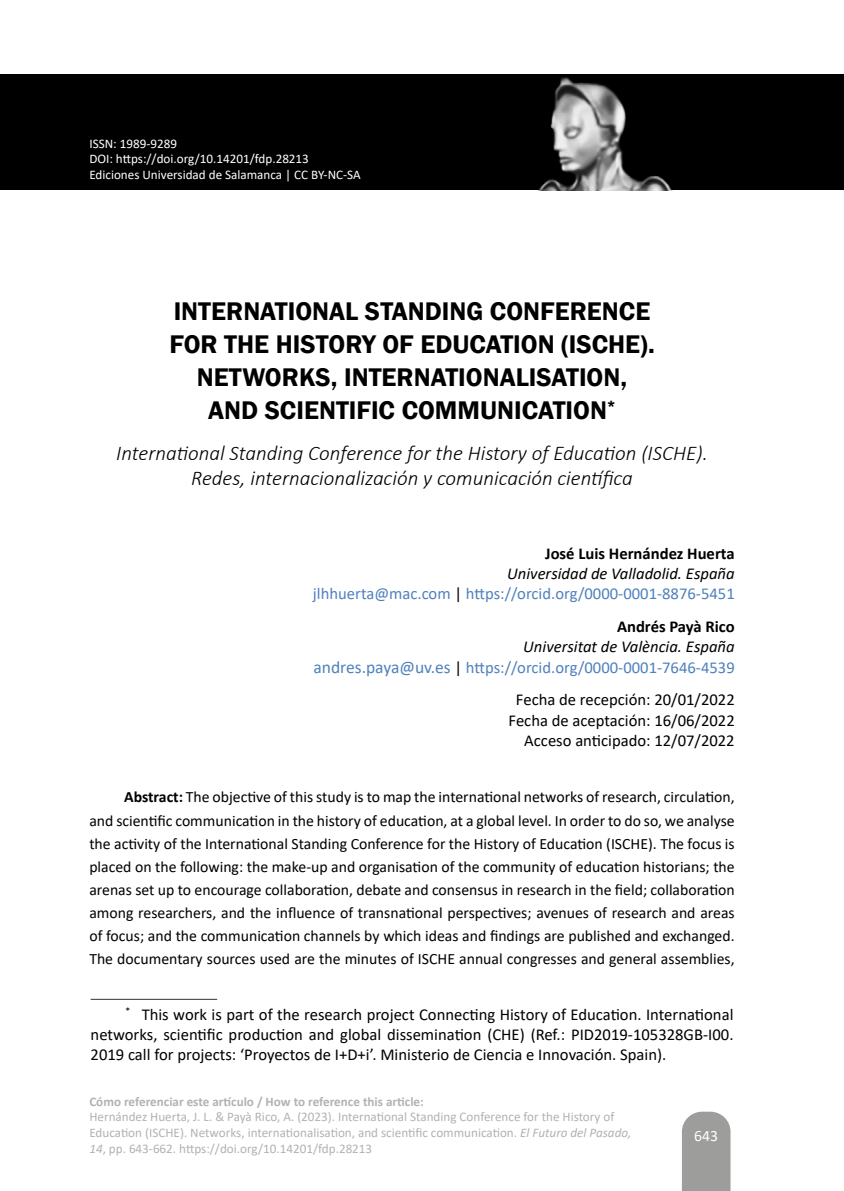
<style>
.page{position:relative;width:844px;height:1191px;background:#fff}
.page>*{position:absolute;margin:0;border:0;box-sizing:border-box;transform-origin:0 0}
.Título_principal{font:600 26.25px/33.2px "Franklin Gothic";color:#000;text-align:center}
.Título_traducción{font:italic 300 21px/25.2px "Calibri";color:#000;text-align:center}
.Notas_a_pie{font:16.62px/19.9px "Calibri";color:#000;text-align:justify}
.Autor_-_Email_defini{font:16.62px "Calibri";color:#4f81bd}
.Autor_-_Institución{font:italic 16.62px "Calibri";color:#000}
.Fecha_de_aceptación{font:16.62px/19.9px "Calibri";color:#000;text-align:right}
.Autor_-_nombre{font:700 16.62px "Calibri";color:#000}
.Fecha_de_recepción{font:16.62px "Calibri";color:#000}
.resumen{font:15.75px/23.1px "Calibri";color:#000;text-align:justify}
.t1{font:15.75px "Calibri";color:#fff}
.como_citar_título{font:13.12px/15.8px "Calibri";color:#b3b2b2}
.DOI{font:13.12px "Calibri";color:#fff}
.como_citar_título-2{font:700 13.12px "Calibri";color:#b3b2b2}
.s1{color:#000}
.s2{font-size:17.5px}
.s3{font-weight:700}
.s4{font-style:italic}
</style>
<div class="page">
<svg style="left:682px;top:1111px;width:49px;height:80px;background:#a3a3a2"></svg>
<div style="left:0;top:74px;width:843px;height:116px;background:#000"></div>
<img style="left:539px;top:77px;width:133px;height:113px">
<hr style="left:91px;top:999px;width:126px;height:1px;background:#333">
<p class="DOI" style="left:89px;top:134px;width:89px">ISSN: 1989-9289</p>
<p class="DOI" style="left:89px;top:150px;width:221px">DOI: https://doi.org/10.14201/fdp.28213</p>
<p class="DOI" style="left:89px;top:166px;width:273px">Ediciones Universidad de Salamanca | CC BY-NC-SA</p>
<p class="Título_principal" style="left:169px;top:294px;width:487px">INTERNATIONAL STANDING CONFERENCE FOR THE HISTORY OF EDUCATION (ISCHE).<br>NETWORKS, INTERNATIONALISATION, AND SCIENTIFIC COMMUNICATION<sup>*</sup></p>
<p class="Título_traducción" style="left:116px;top:440px;width:593px">International Standing Conference for the History of Education (ISCHE).<br>Redes, internacionalización y comunicación científica</p>
<p class="Autor_-_nombre" style="left:545px;top:542px;width:191px">José Luis Hernández Huerta</p>
<p class="Autor_-_Institución" style="left:507px;top:562px;width:229px">Universidad de Valladolid. España</p>
<p class="Autor_-_Email_defini" style="left:313px;top:582px;width:423px">jlhhuerta@mac.com <span class="s1">|</span> https://orcid.org/0000-0001-8876-5451</p>
<p class="Autor_-_nombre" style="left:616px;top:614px;width:119px">Andrés Payà Rico</p>
<p class="Autor_-_Institución" style="left:523px;top:634px;width:213px">Universitat de València. España</p>
<p class="Autor_-_Email_defini" style="left:313px;top:655px;width:423px"><span class="s2">andres.paya@uv.es</span> <span class="s1">|</span> https://orcid.org/0000-0001-7646-4539</p>
<p class="Fecha_de_recepción" style="left:516px;top:688px;width:220px">Fecha de recepción: 20/01/2022</p>
<p class="Fecha_de_aceptación" style="left:508px;top:710px;width:227px">Fecha de aceptación: 16/06/2022<br>Acceso anticipado: 12/07/2022</p>
<p class="resumen" style="left:89px;top:785px;width:646px;text-indent:35px"><span class="s3">Abstract:</span> The objective of this study is to map the international networks of research, circulation, and scientific communication in the history of education, at a global level. In order to do so, we analyse the activity of the International Standing Conference for the History of Education (ISCHE). The focus is placed on the following: the make-up and organisation of the community of education historians; the arenas set up to encourage collaboration, debate and consensus in research in the field; collaboration among researchers, and the influence of transnational perspectives; avenues of research and areas of focus; and the communication channels by which ideas and findings are published and exchanged.<br>The documentary sources used are the minutes of ISCHE annual congresses and general assemblies,</p>
<p class="Notas_a_pie" style="left:91px;top:1003px;width:644px;text-indent:35px"><sup>*</sup> This work is part of the research project Connecting History of Education. International networks, scientific production and global dissemination (CHE) (Ref.: PID2019-105328GB-I00.<br>2019 call for projects: ‘Proyectos de I+D+i’. Ministerio de Ciencia e Innovación. Spain).</p>
<p class="como_citar_título-2" style="left:89px;top:1092px;width:336px">Cómo referenciar este artículo / How to reference this article:</p>
<p class="como_citar_título" style="left:89px;top:1108px;width:543px">Hernández Huerta, J. L. &amp; Payà Rico, A. (2023). International Standing Conference for the History of<br>Education (ISCHE). Networks, internationalisation, and scientific communication. <span class="s4">El Futuro del Pasado,<br>14</span>, pp. 643-662. https://doi.org/10.14201/fdp.28213</p>
<p class="t1" style="left:694px;top:1125px;width:25px">643</p>
</div>
